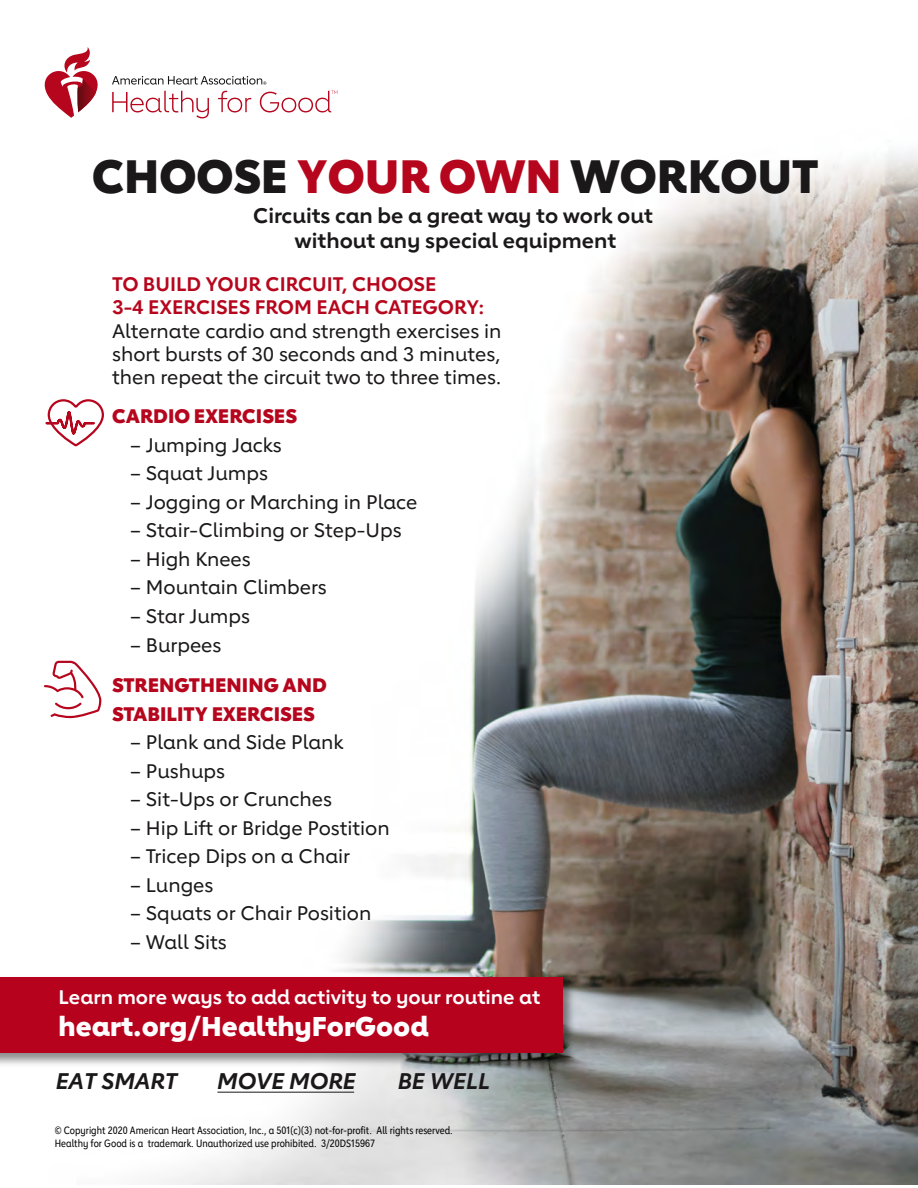
<style>
.page{position:relative;width:918px;height:1188px;background:#fff}
.page>*{position:absolute;margin:0;border:0;box-sizing:border-box;transform-origin:0 0}
.t1{font:800 46.5px "Lub Dub";color:#1a1818}
.t2{font:800 27px "Lub Dub";color:#fff}
.t3{font:italic 700 22.5px "Lub Dub";color:#1a1818}
.t4{font:700 21px/25.2px "Lub Dub";color:#1a1818;text-align:center}
.t5{font:500 19.5px/23.4px "Lub Dub";color:#1a1818;text-align:justify}
.t6{font:700 19.5px/23.4px "Lub Dub";color:#b6061d}
.t7{font:800 19.5px/28.5px "Lub Dub";color:#b6061d}
.t8{font:700 19.5px "Lub Dub";color:#fff}
.t9{font:10.5px/12.6px "Lub Dub Condensed";color:#010101}
.s1{color:#b6061d}
</style>
<div class="page">
<img style="left:57px;top:118px;width:861px;height:1067px">
<svg style="left:45px;top:47px;width:53px;height:71px"></svg>
<svg style="left:112px;top:76px;width:225px;height:42px"></svg>
<img style="left:0;top:972px;width:580px;height:98px">
<div style="left:0;top:978px;width:563px;height:75px;background:#b7021d"></div>
<hr style="left:217px;top:1092px;width:137px;height:1px;background:#1a1818">
<svg style="left:45px;top:398px;width:60px;height:50px"></svg>
<svg style="left:44px;top:661px;width:57px;height:57px"></svg>
<h1 class="t1" style="left:92px;top:148px;width:728px">CHOOSE <span class="s1">YOUR OWN</span> WORKOUT</h1>
<p class="t4" style="left:253px;top:202px;width:401px">Circuits can be a great way to work out without any special equipment</p>
<p class="t6" style="left:112px;top:272px;width:374px">TO BUILD YOUR CIRCUIT, CHOOSE<br>3-4 EXERCISES FROM EACH CATEGORY:</p>
<p class="t5" style="left:112px;top:319px;width:391px">Alternate cardio and strength exercises in short bursts of 30 seconds and 3 minutes, then repeat the circuit two to three times.</p>
<p class="t7" style="left:112px;top:402px;width:186px">CARDIO EXERCISES</p>
<p class="t5" style="left:130px;top:433px;width:153px">– Jumping Jacks</p>
<p class="t5" style="left:130px;top:462px;width:139px">– Squat Jumps</p>
<p class="t5" style="left:130px;top:490px;width:289px">– Jogging or Marching in Place</p>
<p class="t5" style="left:130px;top:519px;width:273px">– Stair-Climbing or Step-Ups</p>
<p class="t5" style="left:130px;top:547px;width:122px">– High Knees</p>
<p class="t5" style="left:130px;top:576px;width:198px">– Mountain Climbers</p>
<p class="t5" style="left:130px;top:604px;width:121px">– Star Jumps</p>
<p class="t5" style="left:130px;top:633px;width:93px">– Burpees</p>
<p class="t7" style="left:112px;top:670px;width:216px">STRENGTHENING AND<br>STABILITY EXERCISES</p>
<p class="t5" style="left:130px;top:730px;width:215px">– Plank and Side Plank</p>
<p class="t5" style="left:130px;top:759px;width:96px">– Pushups</p>
<p class="t5" style="left:130px;top:787px;width:203px">– Sit-Ups or Crunches</p>
<p class="t5" style="left:130px;top:816px;width:261px">– Hip Lift or Bridge Postition</p>
<p class="t5" style="left:130px;top:844px;width:221px">– Tricep Dips on a Chair</p>
<p class="t5" style="left:130px;top:873px;width:85px">– Lunges</p>
<p class="t5" style="left:130px;top:901px;width:243px">– Squats or Chair Position</p>
<p class="t5" style="left:130px;top:930px;width:98px">– Wall Sits</p>
<p class="t8" style="left:59px;top:985px;width:483px">Learn more ways to add activity to your routine at</p>
<h2 class="t2" style="left:59px;top:1010px;width:372px">heart.org/HealthyForGood</h2>
<p class="t3" style="left:56px;top:1068px;width:123px">EAT SMART</p>
<p class="t3" style="left:217px;top:1068px;width:140px">MOVE MORE</p>
<p class="t3" style="left:398px;top:1068px;width:94px">BE WELL</p>
<p class="t9" style="left:55px;top:1124px;width:399px">© Copyright 2020 American Heart Association, Inc., a 501(c)(3) not-for-profit. All rights reserved.<br>Healthy for Good is a trademark. Unauthorized use prohibited. 3/20DS15967</p>
</div>
